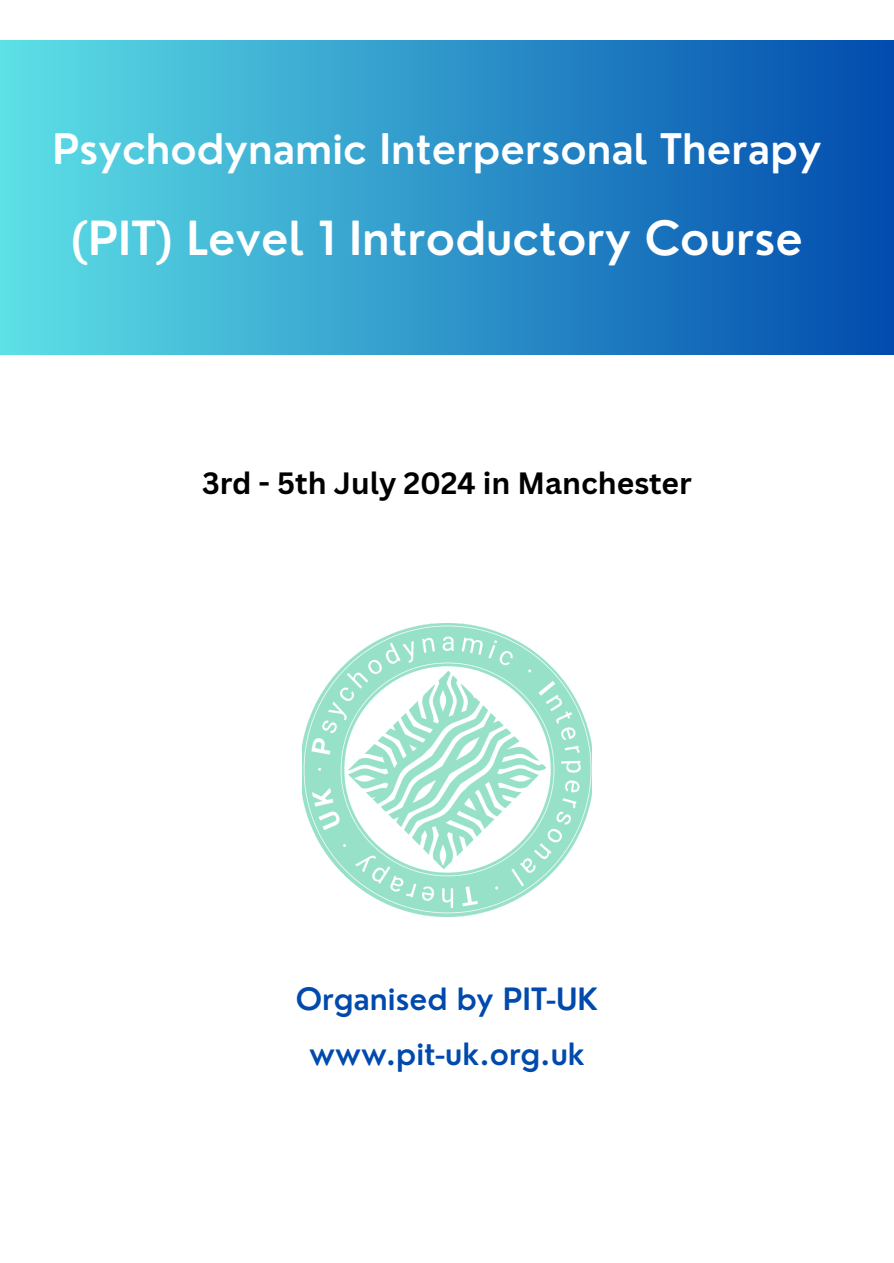
<style>
.page{position:relative;width:894px;height:1263px;background:#fff}
.page>*{position:absolute;margin:0;border:0;box-sizing:border-box;transform-origin:0 0}
.t1{font:600 45.9px "Nourd";color:#fff}
.t2{font:600 41.1px "Nourd";color:#fff}
.t3{font:600 30px "Nourd";color:#004aad}
.t4{font:700 30px "Canva Sans";color:#000}
</style>
<div class="page">
<div style="left:0;top:40px;width:893px;height:314px;background:linear-gradient(to right,#5de0e6,#014bad)"></div>
<img style="left:303px;top:623px;width:288px;height:294px">
<p class="t2" style="left:52px;top:123px;width:770px">Psychodynamic Interpersonal Therapy</p>
<p class="t1" style="left:71px;top:210px;width:733px">(PIT) Level 1 Introductory Course</p>
<p class="t4" style="left:202px;top:462px;width:491px">3rd - 5th July 2024 in Manchester</p>
<h1 class="t3" style="left:296px;top:980px;width:304px">Organised by PIT-UK</h1>
<h1 class="t3" style="left:309px;top:1035px;width:277px">www.pit-uk.org.uk</h1>
</div>
